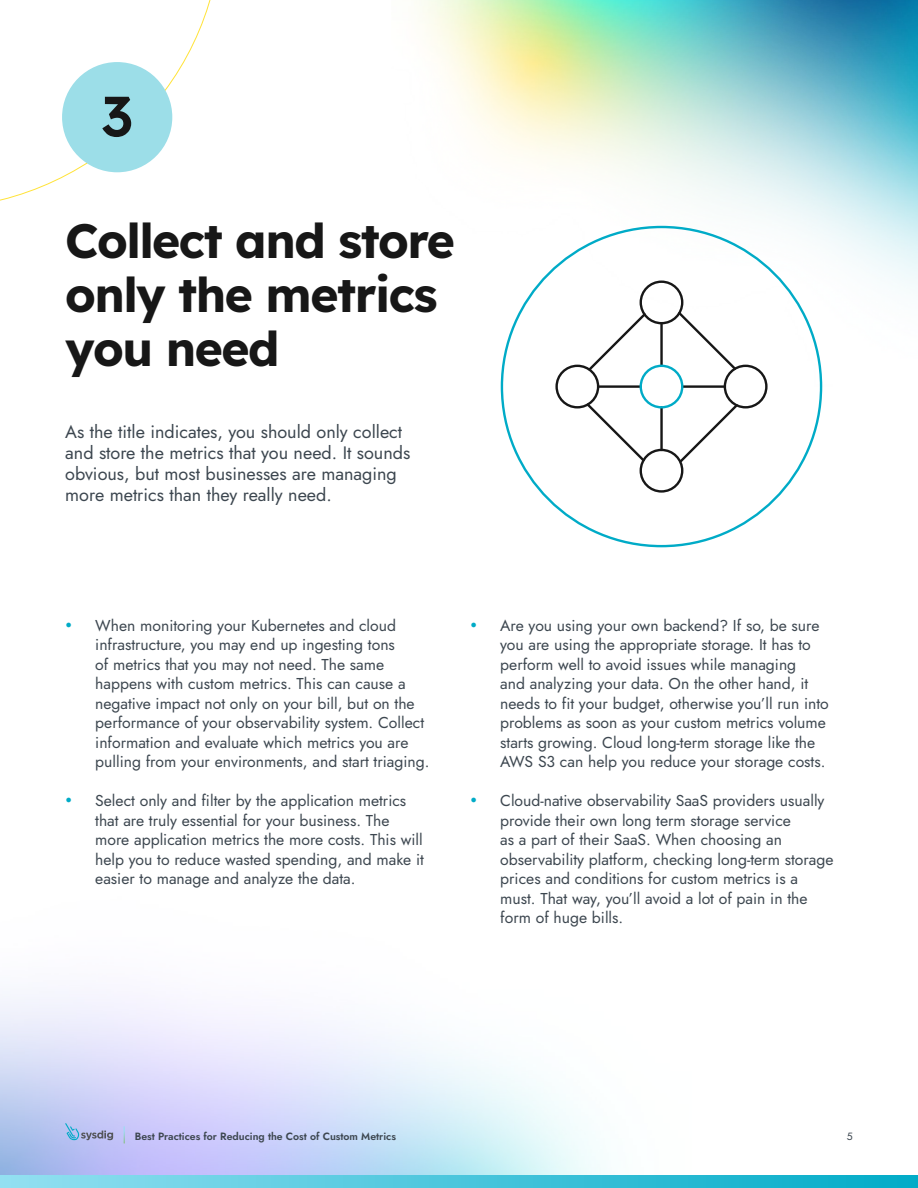
<style>
.page{position:relative;width:918px;height:1188px;background:#fff}
.page>*{position:absolute;margin:0;border:0;box-sizing:border-box;transform-origin:0 0}
.t1{font:600 56.4px "Lexend Deca";color:#171717}
.t2{font:700 48px/54px "Lexend Deca";letter-spacing:-.03em;color:#171717}
.t3{font:18px/21px "Jost";color:#3d4750}
.t4{font:15.75px/19.5px "Jost";color:#3d4750}
.t5{font:600 10.5px "Jost";color:#3d4750}
.t6{font:10.5px "Jost";color:#3d4750}
.s1{color:#00abc7}
</style>
<div class="page">
<img style="left:419px;top:0;width:499px;height:387px">
<svg style="left:0;top:0;width:211px;height:201px"></svg>
<div style="left:62px;top:62px;width:110px;height:110px;background:#9cdee8;border-radius:50%"></div>
<svg style="left:554px;top:279px;width:215px;height:214px"></svg>
<svg style="left:0;top:1175px;width:918px;height:13px"></svg>
<svg style="left:65px;top:1123px;width:48px;height:17px"></svg>
<svg style="left:124px;top:1126px;width:1px;height:17px"></svg>
<h1 class="t1" style="left:101px;top:76px;width:34px">3</h1>
<h2 class="t2" style="left:65px;top:211px;width:391px">Collect and store only the metrics you need</h2>
<p class="t3" style="left:65px;top:422px;width:347px">As the title indicates, you should only collect and store the metrics that you need. It sounds obvious, but most businesses are managing more metrics than they really need.</p>
<p class="t4" style="left:95px;top:616px;width:336px;text-indent:-30px"><span class="s1">•</span> When monitoring your Kubernetes and cloud infrastructure, you may end up ingesting tons<br>of metrics that you may not need. The same happens with custom metrics. This can cause a negative impact not only on your bill, but on the performance of your observability system. Collect information and evaluate which metrics you are pulling from your environments, and start triaging.</p>
<p class="t4" style="left:95px;top:791px;width:330px;text-indent:-30px"><span class="s1">•</span> Select only and filter by the application metrics that are truly essential for your business. The more application metrics the more costs. This will help you to reduce wasted spending, and make it easier to manage and analyze the data.</p>
<p class="t4" style="left:500px;top:616px;width:330px;text-indent:-30px"><span class="s1">•</span> Are you using your own backend? If so, be sure you are using the appropriate storage. It has to perform well to avoid issues while managing<br>and analyzing your data. On the other hand, it needs to fit your budget, otherwise you’ll run into problems as soon as your custom metrics volume starts growing. Cloud long-term storage like the AWS S3 can help you reduce your storage costs.</p>
<p class="t4" style="left:500px;top:791px;width:335px;text-indent:-30px"><span class="s1">•</span> Cloud‑native observability SaaS providers usually provide their own long term storage service<br>as a part of their SaaS. When choosing an observability platform, checking long-term storage prices and conditions for custom metrics is a must. That way, you’ll avoid a lot of pain in the form of huge bills.</p>
<p class="t5" style="left:135px;top:1129px;width:263px">Best Practices for Reducing the Cost of Custom Metrics</p>
<p class="t6" style="left:847px;top:1129px;width:7px">5</p>
</div>
